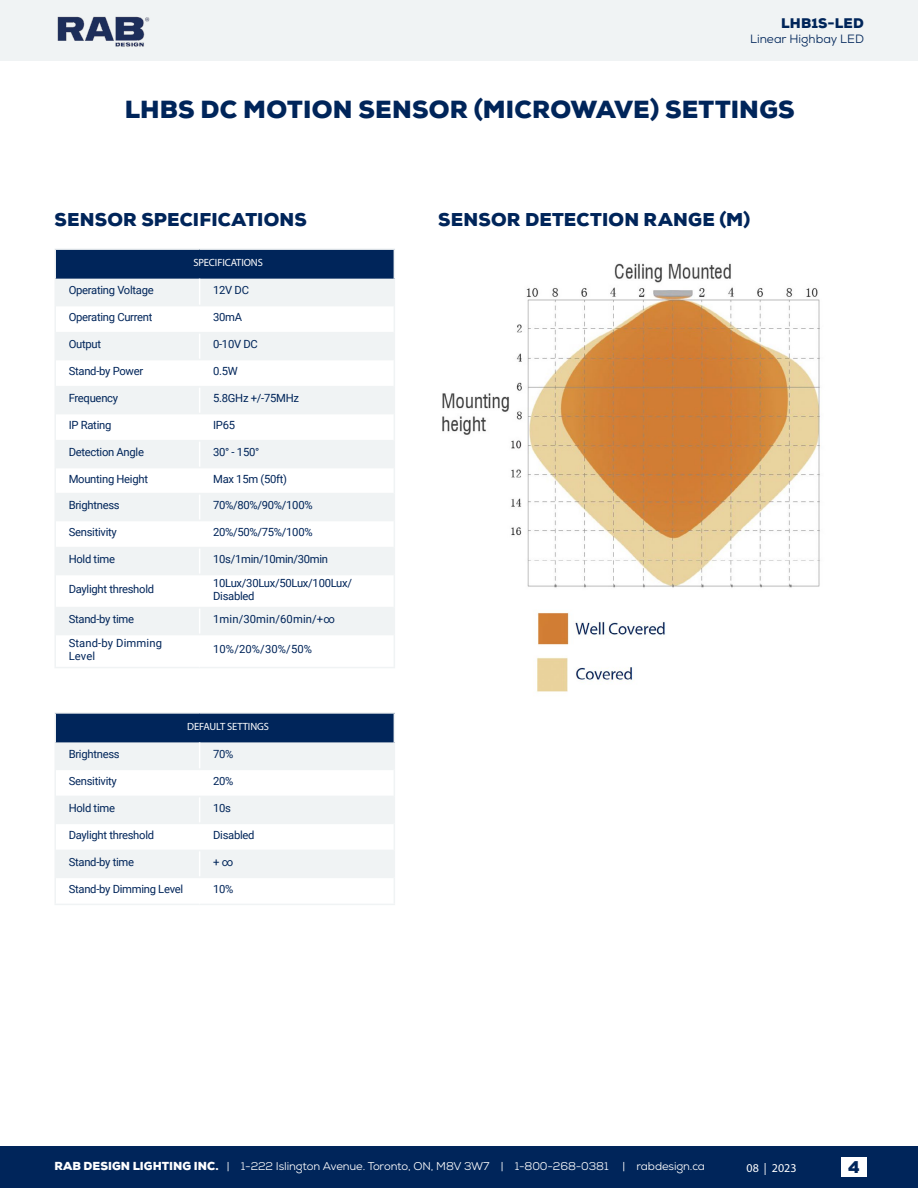
<style>
.page{position:relative;width:918px;height:1188px;background:#fff}
.page>*{position:absolute;margin:0;border:0;box-sizing:border-box;transform-origin:0 0}
.t1{font:900 24px "Nexa";letter-spacing:.01em;color:#00255a}
.t2{font:900 18px "Nexa";letter-spacing:.01em;color:#00255a}
.t3{font:900 16.5px "Nexa";color:#00255a}
.t4{font:900 13.5px "Nexa";letter-spacing:.015em;color:#00255a}
.t5{font:12px "Nexa";color:#00255a}
.t6{font:12px "Myriad Pro";color:#fff}
.t7{font:11.25px/13.5px "Roboto";letter-spacing:-.025em;color:#00255a}
.t8{font:11.25px "Nexa";letter-spacing:-.01em;color:#fff}
.t9{font:11.25px/13.5px "Roboto";letter-spacing:.01em;color:#00255a}
.t10{font:10.5px "Myriad Pro";letter-spacing:-.01em;color:#fff}
.s1{font-weight:900}
</style>
<div class="page">
<div style="left:0;top:1147px;width:918px;height:41px;background:#00255a"></div>
<div style="left:0;top:0;width:918px;height:60px;background:#f0f3f4"></div>
<img style="left:57px;top:17px;width:93px;height:30px">
<div style="left:841px;top:1158px;width:26px;height:19px;background:#fff"></div>
<img style="left:442px;top:263px;width:378px;height:429px">
<div style="left:55px;top:249px;width:339px;height:30px;background:#00255a"></div>
<svg style="left:56px;top:279px;width:338px;height:355px;fill:#f0f3f4"></svg>
<hr style="left:54px;top:279px;width:2px;height:27px;background:#f0f3f4">
<hr style="left:54px;top:306px;width:2px;height:27px;background:#f0f3f4">
<hr style="left:54px;top:333px;width:2px;height:27px;background:#f0f3f4">
<hr style="left:54px;top:360px;width:2px;height:27px;background:#f0f3f4">
<hr style="left:54px;top:387px;width:2px;height:27px;background:#f0f3f4">
<hr style="left:54px;top:414px;width:2px;height:27px;background:#f0f3f4">
<hr style="left:54px;top:441px;width:2px;height:27px;background:#f0f3f4">
<hr style="left:54px;top:468px;width:2px;height:26px;background:#f0f3f4">
<hr style="left:54px;top:494px;width:2px;height:27px;background:#f0f3f4">
<hr style="left:54px;top:521px;width:2px;height:27px;background:#f0f3f4">
<hr style="left:54px;top:548px;width:2px;height:27px;background:#f0f3f4">
<hr style="left:54px;top:575px;width:2px;height:33px;background:#f0f3f4">
<hr style="left:394px;top:575px;width:1px;height:33px;background:#f0f3f4">
<hr style="left:54px;top:608px;width:2px;height:27px;background:#f0f3f4">
<svg style="left:394px;top:608px;width:1px;height:27px"></svg>
<hr style="left:54px;top:635px;width:2px;height:32px;background:#f0f3f4">
<hr style="left:394px;top:635px;width:1px;height:32px;background:#f0f3f4">
<hr style="left:54px;top:667px;width:146px;height:1px;background:#f0f3f4">
<hr style="left:200px;top:667px;width:195px;height:1px;background:#f0f3f4">
<svg style="left:199px;top:279px;width:1px;height:295px"></svg>
<hr style="left:199px;top:575px;width:1px;height:32px;background:#fff">
<svg style="left:199px;top:608px;width:1px;height:26px"></svg>
<hr style="left:56px;top:305px;width:144px;height:1px;background:#f0f3f4">
<hr style="left:200px;top:305px;width:194px;height:1px;background:#f0f3f4">
<hr style="left:56px;top:332px;width:144px;height:1px;background:#f0f3f4">
<hr style="left:200px;top:332px;width:194px;height:1px;background:#f0f3f4">
<hr style="left:56px;top:359px;width:144px;height:1px;background:#f0f3f4">
<hr style="left:200px;top:359px;width:194px;height:1px;background:#f0f3f4">
<hr style="left:56px;top:386px;width:144px;height:1px;background:#f0f3f4">
<hr style="left:200px;top:386px;width:194px;height:1px;background:#f0f3f4">
<hr style="left:56px;top:413px;width:144px;height:1px;background:#f0f3f4">
<hr style="left:200px;top:413px;width:194px;height:1px;background:#f0f3f4">
<hr style="left:56px;top:440px;width:144px;height:1px;background:#f0f3f4">
<hr style="left:200px;top:440px;width:194px;height:1px;background:#f0f3f4">
<hr style="left:56px;top:467px;width:144px;height:1px;background:#f0f3f4">
<hr style="left:200px;top:467px;width:194px;height:1px;background:#f0f3f4">
<hr style="left:56px;top:493px;width:144px;height:1px;background:#f0f3f4">
<hr style="left:200px;top:493px;width:194px;height:1px;background:#f0f3f4">
<hr style="left:56px;top:520px;width:144px;height:1px;background:#f0f3f4">
<hr style="left:200px;top:520px;width:194px;height:1px;background:#f0f3f4">
<hr style="left:56px;top:547px;width:144px;height:1px;background:#f0f3f4">
<hr style="left:200px;top:547px;width:194px;height:1px;background:#f0f3f4">
<hr style="left:56px;top:574px;width:144px;height:1px;background:#f0f3f4">
<hr style="left:200px;top:574px;width:194px;height:1px;background:#f0f3f4">
<hr style="left:56px;top:607px;width:144px;height:1px;background:#f0f3f4">
<hr style="left:200px;top:607px;width:194px;height:1px;background:#f0f3f4">
<hr style="left:56px;top:634px;width:144px;height:1px;background:#f0f3f4">
<hr style="left:200px;top:634px;width:194px;height:1px;background:#f0f3f4">
<svg style="left:394px;top:250px;width:1px;height:325px"></svg>
<hr style="left:54px;top:248px;width:146px;height:2px;background:#f0f3f4">
<hr style="left:54px;top:250px;width:2px;height:29px;background:#f0f3f4">
<hr style="left:200px;top:248px;width:195px;height:2px;background:#f0f3f4">
<div style="left:55px;top:713px;width:339px;height:29px;background:#00255a"></div>
<svg style="left:56px;top:742px;width:338px;height:135px;fill:#f0f3f4"></svg>
<hr style="left:54px;top:742px;width:2px;height:27px;background:#f0f3f4">
<hr style="left:54px;top:769px;width:2px;height:27px;background:#f0f3f4">
<hr style="left:54px;top:796px;width:2px;height:27px;background:#f0f3f4">
<hr style="left:54px;top:823px;width:2px;height:27px;background:#f0f3f4">
<hr style="left:54px;top:850px;width:2px;height:27px;background:#f0f3f4">
<hr style="left:54px;top:877px;width:2px;height:27px;background:#f0f3f4">
<hr style="left:54px;top:904px;width:146px;height:1px;background:#f0f3f4">
<hr style="left:200px;top:904px;width:195px;height:1px;background:#f0f3f4">
<svg style="left:199px;top:742px;width:1px;height:135px"></svg>
<hr style="left:56px;top:769px;width:144px;height:1px;background:#f0f3f4">
<hr style="left:200px;top:769px;width:194px;height:1px;background:#f0f3f4">
<hr style="left:56px;top:796px;width:144px;height:1px;background:#f0f3f4">
<hr style="left:200px;top:796px;width:194px;height:1px;background:#f0f3f4">
<hr style="left:56px;top:823px;width:144px;height:1px;background:#f0f3f4">
<hr style="left:200px;top:823px;width:194px;height:1px;background:#f0f3f4">
<hr style="left:56px;top:850px;width:144px;height:1px;background:#f0f3f4">
<hr style="left:200px;top:850px;width:194px;height:1px;background:#f0f3f4">
<hr style="left:56px;top:877px;width:144px;height:1px;background:#f0f3f4">
<hr style="left:200px;top:877px;width:194px;height:1px;background:#f0f3f4">
<svg style="left:394px;top:714px;width:1px;height:190px"></svg>
<hr style="left:54px;top:712px;width:146px;height:2px;background:#f0f3f4">
<hr style="left:54px;top:714px;width:2px;height:28px;background:#f0f3f4">
<hr style="left:200px;top:712px;width:195px;height:2px;background:#f0f3f4">
<p class="t4" style="left:781px;top:14px;width:84px">LHB1S-LED</p>
<p class="t5" style="left:750px;top:31px;width:115px">Linear Highbay LED</p>
<h1 class="t1" style="left:125px;top:94px;width:672px">LHBS DC MOTION SENSOR (MICROWAVE) SETTINGS</h1>
<h2 class="t2" style="left:55px;top:208px;width:254px">SENSOR SPECIFICATIONS</h2>
<h2 class="t2" style="left:438px;top:208px;width:314px">SENSOR DETECTION RANGE (M)</h2>
<p class="t10" style="left:193px;top:256px;width:71px">SPECIFICATIONS</p>
<p class="t7" style="left:69px;top:283px;width:87px">Operating Voltage</p>
<p class="t7" style="left:213px;top:283px;width:37px">12V DC</p>
<p class="t7" style="left:69px;top:310px;width:85px">Operating Current</p>
<p class="t7" style="left:213px;top:310px;width:30px">30mA</p>
<p class="t7" style="left:69px;top:337px;width:34px">Output</p>
<p class="t7" style="left:213px;top:337px;width:46px">0-10V DC</p>
<p class="t7" style="left:69px;top:364px;width:76px">Stand-by Power</p>
<p class="t7" style="left:213px;top:364px;width:26px">0.5W</p>
<p class="t7" style="left:69px;top:391px;width:51px">Frequency</p>
<p class="t7" style="left:213px;top:391px;width:87px">5.8GHz +/-75MHz</p>
<p class="t7" style="left:69px;top:418px;width:44px">IP Rating</p>
<p class="t7" style="left:213px;top:418px;width:23px">IP65</p>
<p class="t7" style="left:69px;top:445px;width:77px">Detection Angle</p>
<p class="t7" style="left:213px;top:445px;width:48px">30° - 150°</p>
<p class="t7" style="left:69px;top:472px;width:81px">Mounting Height</p>
<p class="t7" style="left:213px;top:472px;width:75px">Max 15m (50ft)</p>
<p class="t7" style="left:69px;top:498px;width:52px">Brightness</p>
<p class="t7" style="left:213px;top:498px;width:101px">70%/80%/90%/100%</p>
<p class="t7" style="left:69px;top:525px;width:50px">Sensitivity</p>
<p class="t7" style="left:213px;top:525px;width:101px">20%/50%/75%/100%</p>
<p class="t7" style="left:69px;top:552px;width:48px">Hold time</p>
<p class="t7" style="left:213px;top:552px;width:116px">10s/1min/10min/30min</p>
<p class="t7" style="left:69px;top:582px;width:87px">Daylight threshold</p>
<p class="t7" style="left:213px;top:575px;width:141px">10Lux/30Lux/50Lux/100Lux/<br>Disabled</p>
<p class="t7" style="left:69px;top:612px;width:67px">Stand-by time</p>
<p class="t9" style="left:213px;top:612px;width:123px">1min/30min/60min/+∞</p>
<p class="t9" style="left:69px;top:635px;width:95px">Stand-by Dimming<br>Level</p>
<p class="t7" style="left:213px;top:642px;width:100px">10%/20%/30%/50%</p>
<p class="t10" style="left:187px;top:720px;width:83px">DEFAULT SETTINGS</p>
<p class="t7" style="left:69px;top:747px;width:52px">Brightness</p>
<p class="t7" style="left:213px;top:747px;width:22px">70%</p>
<p class="t7" style="left:69px;top:774px;width:50px">Sensitivity</p>
<p class="t7" style="left:213px;top:774px;width:22px">20%</p>
<p class="t7" style="left:69px;top:801px;width:48px">Hold time</p>
<p class="t7" style="left:213px;top:801px;width:19px">10s</p>
<p class="t7" style="left:69px;top:828px;width:87px">Daylight threshold</p>
<p class="t7" style="left:213px;top:828px;width:43px">Disabled</p>
<p class="t7" style="left:69px;top:855px;width:67px">Stand-by time</p>
<p class="t7" style="left:213px;top:855px;width:22px">+ ∞</p>
<p class="t7" style="left:69px;top:882px;width:116px">Stand-by Dimming Level</p>
<p class="t7" style="left:213px;top:882px;width:22px">10%</p>
<p class="t8" style="left:55px;top:1159px;width:652px"><span class="s1">RAB DESIGN LIGHTING INC.</span> | 1-222 Islington Avenue. Toronto, ON, M8V 3W7 | 1-800-268-0381 | rabdesign.ca</p>
<p class="t6" style="left:747px;top:1160px;width:51px">08 | 2023</p>
<h3 class="t3" style="left:848px;top:1156px;width:13px">4</h3>
</div>
